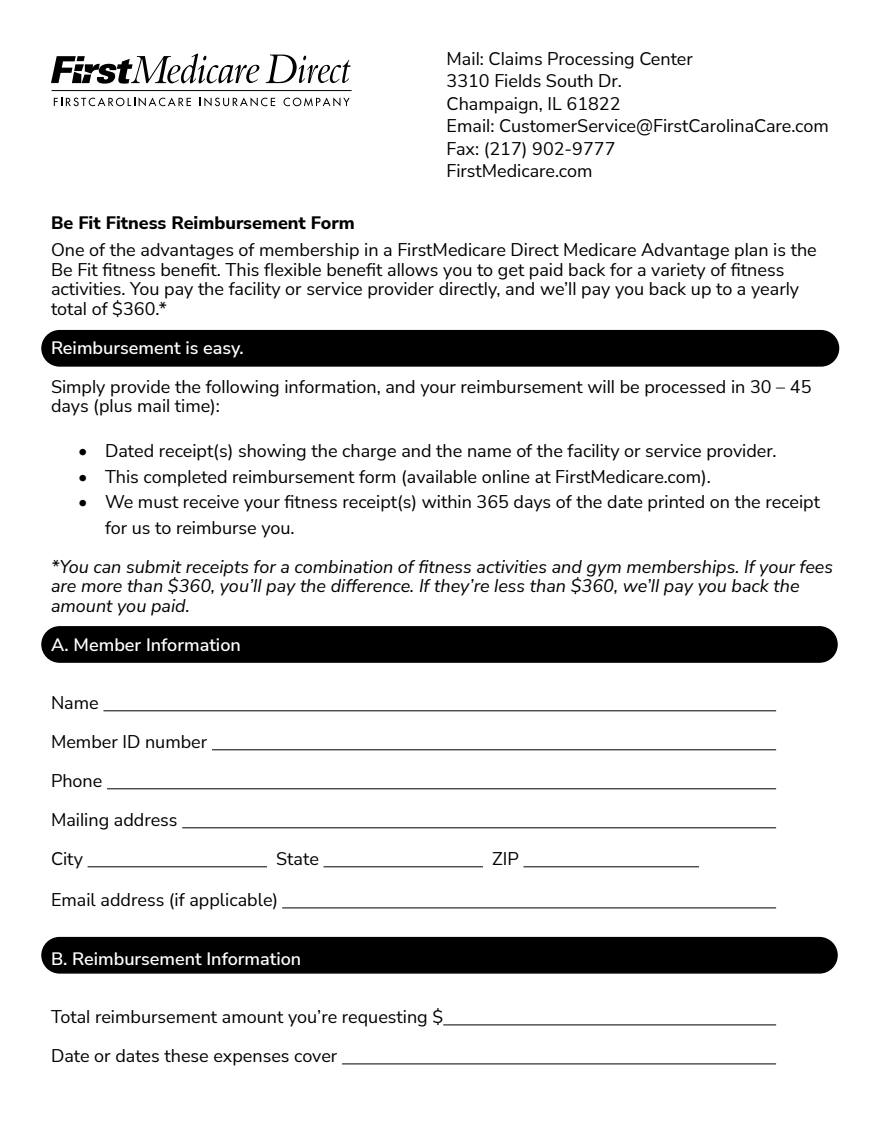
<style>
.page{position:relative;width:891px;height:1134px;background:#fff}
.page>*{position:absolute;margin:0;border:0;box-sizing:border-box;transform-origin:0 0}
.t1{font:18px/22.5px "Nunito Sans";color:#000}
.t2{font:italic 18px/19.5px "Nunito Sans";color:#000}
.t3{font:600 18px "Nunito Sans";color:#fff}
.t4{font:800 18px "Nunito Sans";color:#000}
</style>
<div class="page">
<div style="left:42px;top:938px;width:795px;height:35px;background:#000;border-radius:18px"></div>
<div style="left:41px;top:937px;width:797px;height:37px;border:2px solid #000;border-radius:18px"></div>
<div style="left:42px;top:627px;width:795px;height:35px;background:#000;border-radius:18px"></div>
<div style="left:41px;top:626px;width:797px;height:37px;border:2px solid #000;border-radius:18px"></div>
<div style="left:42px;top:331px;width:797px;height:35px;background:#000;border-radius:18px"></div>
<div style="left:41px;top:330px;width:798px;height:37px;border:2px solid #000;border-radius:18px"></div>
<hr style="left:103px;top:711px;width:673px;height:1px;background:#000">
<hr style="left:212px;top:750px;width:564px;height:1px;background:#000">
<hr style="left:107px;top:789px;width:669px;height:1px;background:#000">
<hr style="left:182px;top:828px;width:594px;height:1px;background:#000">
<hr style="left:88px;top:867px;width:179px;height:1px;background:#000">
<hr style="left:324px;top:867px;width:159px;height:1px;background:#000">
<hr style="left:523px;top:867px;width:176px;height:1px;background:#000">
<hr style="left:282px;top:908px;width:494px;height:1px;background:#000">
<hr style="left:443px;top:1025px;width:333px;height:1px;background:#000">
<hr style="left:342px;top:1064px;width:434px;height:1px;background:#000">
<svg style="left:54px;top:97px;width:137px;height:9px"></svg>
<svg style="left:200px;top:97px;width:75px;height:9px"></svg>
<svg style="left:284px;top:97px;width:66px;height:9px"></svg>
<hr style="left:52px;top:90px;width:300px;height:1px;background:#000">
<svg style="left:51px;top:54px;width:208px;height:30px"></svg>
<svg style="left:266px;top:55px;width:85px;height:28px"></svg>
<p class="t1" style="left:447px;top:47px;width:384px">Mail: Claims Processing Center<br>3310 Fields South Dr.<br>Champaign, IL 61822<br>Email: CustomerService@FirstCarolinaCare.com<br>Fax: (217) 902-9777<br>FirstMedicare.com</p>
<p class="t4" style="left:51px;top:210px;width:305px">Be Fit Fitness Reimbursement Form</p>
<p class="t1" style="left:51px;top:240px;width:767px;line-height:19.5px">One of the advantages of membership in a FirstMedicare Direct Medicare Advantage plan is the Be Fit fitness benefit. This flexible benefit allows you to get paid back for a variety of fitness activities. You pay the facility or service provider directly, and we’ll pay you back up to a yearly total of $360.*</p>
<p class="t3" style="left:51px;top:335px;width:194px">Reimbursement is easy.</p>
<p class="t1" style="left:51px;top:376px;width:762px;line-height:19.5px">Simply provide the following information, and your reimbursement will be processed in 30 – 45 days (plus mail time):</p>
<p class="t1" style="left:78px;top:439px;width:700px">• Dated receipt(s) showing the charge and the name of the facility or service provider.</p>
<p class="t1" style="left:78px;top:465px;width:634px">• This completed reimbursement form (available online at FirstMedicare.com).</p>
<p class="t1" style="left:105px;top:489px;width:716px;line-height:25.5px;text-indent:-27px">• We must receive your fitness receipt(s) within 365 days of the date printed on the receipt for us to reimburse you.</p>
<p class="t2" style="left:51px;top:556px;width:784px">*You can submit receipts for a combination of fitness activities and gym memberships. If your fees are more than $360, you’ll pay the difference. If they’re less than $360, we’ll pay you back the amount you paid.</p>
<p class="t3" style="left:51px;top:632px;width:191px">A. Member Information</p>
<p class="t1" style="left:51px;top:683px;width:158px;line-height:39px">Name<br>Member ID number<br>Phone<br>Mailing address<br>City</p>
<p class="t1" style="left:276px;top:847px;width:44px">State</p>
<p class="t1" style="left:492px;top:847px;width:28px">ZIP</p>
<p class="t1" style="left:51px;top:888px;width:229px">Email address (if applicable)</p>
<p class="t3" style="left:51px;top:946px;width:252px">B. Reimbursement Information</p>
<p class="t1" style="left:51px;top:997px;width:394px;line-height:39px">Total reimbursement amount you’re requesting $<br>Date or dates these expenses cover</p>
</div>
